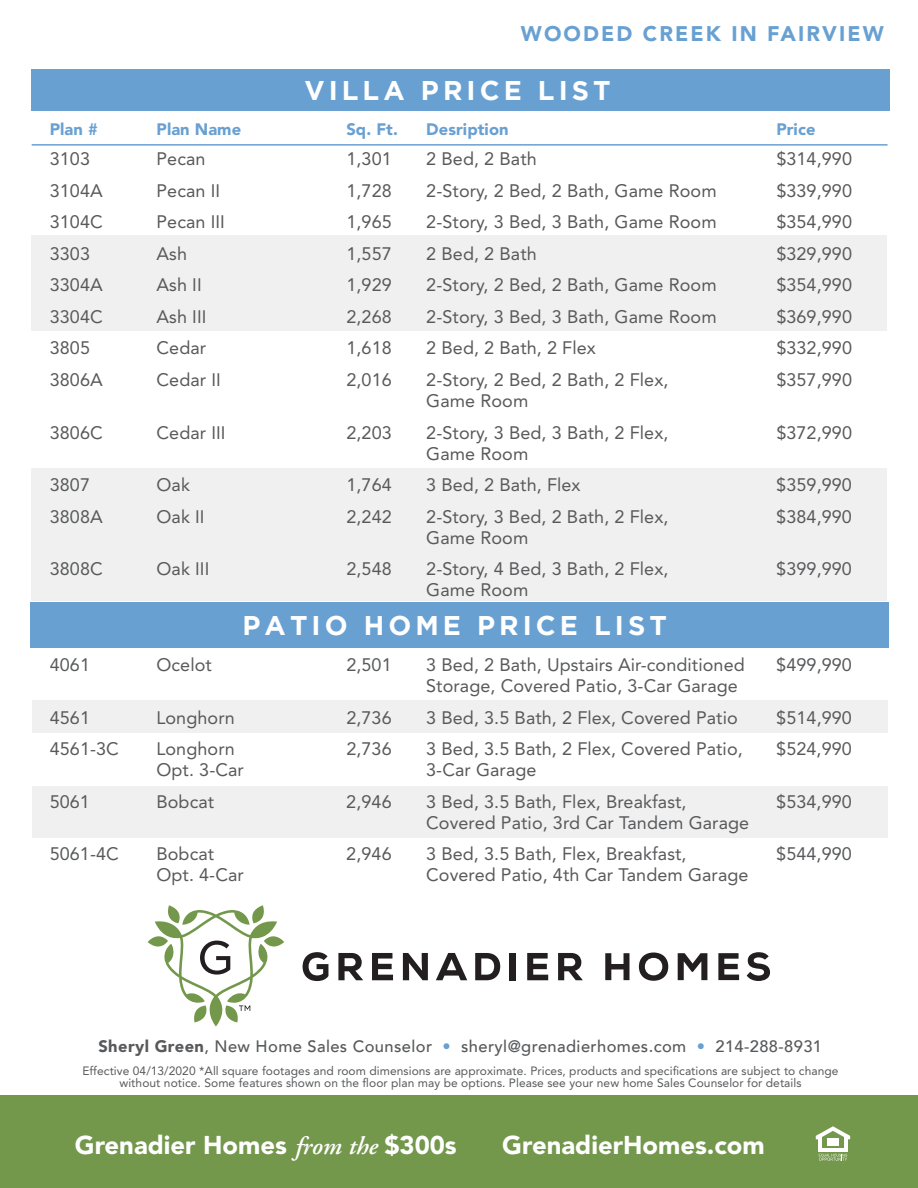
<style>
.page{position:relative;width:918px;height:1188px;background:#fff}
.page>*{position:absolute;margin:0;border:0;box-sizing:border-box;transform-origin:0 0}
.t1{font:700 27px "Gotham";letter-spacing:.15em;color:#fff}
.t2{font:900 25.65px "Avenir LT Std";color:#fff}
.t3{font:900 21px "Avenir LT Std";letter-spacing:.1em;color:#69a0d2}
.t4{font:18px "Avenir LT Std";letter-spacing:.005em;color:#58595b}
.t5{font:500 16.5px "Avenir LT";letter-spacing:.025em;color:#58595b}
.t6{font:900 16.5px "Avenir LT Std";letter-spacing:.005em;color:#69a0d2}
.t7{font:12px/12px "Avenir LT Std";letter-spacing:.005em;color:#58595b;text-align:center}
.s1{font-family:"Avenir LT Std";font-weight:900}
.s2{color:#69a0d2}
.s3{font-family:"Adobe Garamond";font-weight:600;font-style:italic;font-size:25.35px}
</style>
<div class="page">
<div style="left:31px;top:68px;width:858px;height:43px;background:#69a0d2"></div>
<div style="left:0;top:1095px;width:918px;height:93px;background:#73974b"></div>
<hr style="left:844px;top:1135px;width:4px;height:15px;background:#fff">
<hr style="left:818px;top:1148px;width:30px;height:4px;background:#fff">
<hr style="left:818px;top:1135px;width:4px;height:15px;background:#fff">
<hr style="left:827px;top:1142px;width:12px;height:4px;background:#fff">
<svg style="left:816px;top:1126px;width:34px;height:15px"></svg>
<svg style="left:819px;top:1154px;width:28px;height:7px"></svg>
<div style="left:0;top:0;width:918px;height:69px;background:#fff"></div>
<svg style="left:303px;top:952px;width:25px;height:29px"></svg>
<svg style="left:338px;top:953px;width:25px;height:27px"></svg>
<svg style="left:372px;top:953px;width:21px;height:27px"></svg>
<svg style="left:403px;top:953px;width:25px;height:27px"></svg>
<svg style="left:436px;top:953px;width:31px;height:27px"></svg>
<svg style="left:475px;top:953px;width:25px;height:27px"></svg>
<div style="left:510px;top:953px;width:6px;height:27px;background:#231f20"></div>
<svg style="left:527px;top:953px;width:21px;height:27px"></svg>
<svg style="left:558px;top:953px;width:25px;height:27px"></svg>
<svg style="left:148px;top:905px;width:136px;height:122px"></svg>
<svg style="left:605px;top:953px;width:24px;height:27px"></svg>
<svg style="left:639px;top:953px;width:29px;height:28px"></svg>
<svg style="left:678px;top:953px;width:29px;height:27px"></svg>
<svg style="left:718px;top:953px;width:21px;height:27px"></svg>
<svg style="left:747px;top:952px;width:23px;height:29px"></svg>
<hr style="left:32px;top:144px;width:856px;height:2px;background:#69a0d2">
<div style="left:31px;top:236px;width:856px;height:95px;background:#f0f0f0"></div>
<div style="left:31px;top:468px;width:856px;height:133px;background:#f0f0f0"></div>
<div style="left:32px;top:700px;width:856px;height:33px;background:#f0f0f0"></div>
<div style="left:32px;top:786px;width:856px;height:51px;background:#f0f0f0"></div>
<div style="left:30px;top:602px;width:858px;height:46px;background:#69a0d2"></div>
<p class="t3" style="left:521px;top:21px;width:364px">WOODED CREEK IN FAIRVIEW</p>
<h1 class="t1" style="left:304px;top:75px;width:308px">VILLA PRICE LIST</h1>
<p class="t6" style="left:50px;top:120px;width:50px">Plan #</p>
<p class="t6" style="left:157px;top:120px;width:86px">Plan Name</p>
<p class="t6" style="left:346px;top:120px;width:53px">Sq. Ft.</p>
<p class="t6" style="left:426px;top:120px;width:84px">Desription</p>
<p class="t6" style="left:776px;top:120px;width:41px">Price</p>
<p class="t4" style="left:50px;top:149px;width:42px">3103</p>
<p class="t4" style="left:157px;top:149px;width:51px">Pecan</p>
<p class="t4" style="left:346px;top:149px;width:47px">1,301</p>
<p class="t4" style="left:426px;top:149px;width:112px">2 Bed, 2 Bath</p>
<p class="t4" style="left:776px;top:149px;width:77px">$314,990</p>
<p class="t4" style="left:50px;top:180px;width:55px">3104A</p>
<p class="t4" style="left:157px;top:180px;width:65px">Pecan II</p>
<p class="t4" style="left:346px;top:180px;width:47px">1,728</p>
<p class="t4" style="left:426px;top:180px;width:292px">2-Story, 2 Bed, 2 Bath, Game Room</p>
<p class="t4" style="left:776px;top:180px;width:77px">$339,990</p>
<p class="t4" style="left:50px;top:212px;width:55px">3104C</p>
<p class="t4" style="left:157px;top:212px;width:70px">Pecan III</p>
<p class="t4" style="left:346px;top:212px;width:47px">1,965</p>
<p class="t4" style="left:426px;top:212px;width:292px">2-Story, 3 Bed, 3 Bath, Game Room</p>
<p class="t4" style="left:776px;top:212px;width:77px">$354,990</p>
<p class="t4" style="left:50px;top:243px;width:42px">3303</p>
<p class="t4" style="left:157px;top:243px;width:32px">Ash</p>
<p class="t4" style="left:346px;top:243px;width:47px">1,557</p>
<p class="t4" style="left:426px;top:243px;width:112px">2 Bed, 2 Bath</p>
<p class="t4" style="left:776px;top:243px;width:77px">$329,990</p>
<p class="t4" style="left:50px;top:275px;width:55px">3304A</p>
<p class="t4" style="left:157px;top:275px;width:47px">Ash II</p>
<p class="t4" style="left:346px;top:275px;width:47px">1,929</p>
<p class="t4" style="left:426px;top:275px;width:292px">2-Story, 2 Bed, 2 Bath, Game Room</p>
<p class="t4" style="left:776px;top:275px;width:77px">$354,990</p>
<p class="t4" style="left:50px;top:306px;width:55px">3304C</p>
<p class="t4" style="left:157px;top:306px;width:51px">Ash III</p>
<p class="t4" style="left:346px;top:306px;width:47px">2,268</p>
<p class="t4" style="left:426px;top:306px;width:292px">2-Story, 3 Bed, 3 Bath, Game Room</p>
<p class="t4" style="left:776px;top:306px;width:77px">$369,990</p>
<p class="t4" style="left:50px;top:338px;width:42px">3805</p>
<p class="t4" style="left:157px;top:338px;width:51px">Cedar</p>
<p class="t4" style="left:346px;top:338px;width:47px">1,618</p>
<p class="t4" style="left:426px;top:338px;width:171px">2 Bed, 2 Bath, 2 Flex</p>
<p class="t4" style="left:776px;top:338px;width:77px">$332,990</p>
<p class="t4" style="left:50px;top:369px;width:55px">3806A</p>
<p class="t4" style="left:157px;top:369px;width:66px">Cedar II</p>
<p class="t4" style="left:346px;top:369px;width:47px">2,016</p>
<p class="t4" style="left:426px;top:369px;width:244px">2-Story, 2 Bed, 2 Bath, 2 Flex,</p>
<p class="t4" style="left:776px;top:369px;width:77px">$357,990</p>
<p class="t4" style="left:426px;top:390px;width:104px">Game Room</p>
<p class="t4" style="left:50px;top:422px;width:55px">3806C</p>
<p class="t4" style="left:157px;top:422px;width:71px">Cedar III</p>
<p class="t4" style="left:346px;top:422px;width:47px">2,203</p>
<p class="t4" style="left:426px;top:422px;width:244px">2-Story, 3 Bed, 3 Bath, 2 Flex,</p>
<p class="t4" style="left:776px;top:422px;width:77px">$372,990</p>
<p class="t4" style="left:426px;top:443px;width:104px">Game Room</p>
<p class="t4" style="left:50px;top:474px;width:42px">3807</p>
<p class="t4" style="left:156px;top:474px;width:35px">Oak</p>
<p class="t4" style="left:346px;top:474px;width:47px">1,764</p>
<p class="t4" style="left:426px;top:474px;width:156px">3 Bed, 2 Bath, Flex</p>
<p class="t4" style="left:776px;top:474px;width:77px">$359,990</p>
<p class="t4" style="left:50px;top:506px;width:55px">3808A</p>
<p class="t4" style="left:156px;top:506px;width:50px">Oak II</p>
<p class="t4" style="left:346px;top:506px;width:47px">2,242</p>
<p class="t4" style="left:426px;top:506px;width:244px">2-Story, 3 Bed, 2 Bath, 2 Flex,</p>
<p class="t4" style="left:776px;top:506px;width:77px">$384,990</p>
<p class="t4" style="left:426px;top:527px;width:104px">Game Room</p>
<p class="t4" style="left:50px;top:558px;width:55px">3808C</p>
<p class="t4" style="left:156px;top:558px;width:54px">Oak III</p>
<p class="t4" style="left:346px;top:558px;width:47px">2,548</p>
<p class="t4" style="left:426px;top:558px;width:244px">2-Story, 4 Bed, 3 Bath, 2 Flex,</p>
<p class="t4" style="left:776px;top:558px;width:77px">$399,990</p>
<p class="t4" style="left:426px;top:579px;width:104px">Game Room</p>
<h1 class="t1" style="left:243px;top:610px;width:426px">PATIO HOME PRICE LIST</h1>
<p class="t4" style="left:50px;top:654px;width:42px">4061</p>
<p class="t4" style="left:156px;top:654px;width:57px">Ocelot</p>
<p class="t4" style="left:346px;top:654px;width:47px">2,501</p>
<p class="t4" style="left:426px;top:654px;width:320px">3 Bed, 2 Bath, Upstairs Air-conditioned</p>
<p class="t4" style="left:776px;top:654px;width:77px">$499,990</p>
<p class="t4" style="left:426px;top:675px;width:313px">Storage, Covered Patio, 3-Car Garage</p>
<p class="t4" style="left:50px;top:707px;width:42px">4561</p>
<p class="t4" style="left:156px;top:707px;width:80px">Longhorn</p>
<p class="t4" style="left:346px;top:707px;width:47px">2,736</p>
<p class="t4" style="left:426px;top:707px;width:313px">3 Bed, 3.5 Bath, 2 Flex, Covered Patio</p>
<p class="t4" style="left:776px;top:707px;width:77px">$514,990</p>
<p class="t4" style="left:50px;top:738px;width:71px">4561-3C</p>
<p class="t4" style="left:156px;top:738px;width:80px">Longhorn</p>
<p class="t4" style="left:346px;top:738px;width:47px">2,736</p>
<p class="t4" style="left:426px;top:738px;width:318px">3 Bed, 3.5 Bath, 2 Flex, Covered Patio,</p>
<p class="t4" style="left:776px;top:738px;width:77px">$524,990</p>
<p class="t4" style="left:156px;top:759px;width:89px">Opt. 3-Car</p>
<p class="t4" style="left:426px;top:759px;width:112px">3-Car Garage</p>
<p class="t4" style="left:50px;top:791px;width:42px">5061</p>
<p class="t4" style="left:156px;top:791px;width:59px">Bobcat</p>
<p class="t4" style="left:346px;top:791px;width:47px">2,946</p>
<p class="t4" style="left:426px;top:791px;width:262px">3 Bed, 3.5 Bath, Flex, Breakfast,</p>
<p class="t4" style="left:776px;top:791px;width:77px">$534,990</p>
<p class="t4" style="left:426px;top:812px;width:325px">Covered Patio, 3rd Car Tandem Garage</p>
<p class="t4" style="left:50px;top:843px;width:71px">5061-4C</p>
<p class="t4" style="left:156px;top:843px;width:59px">Bobcat</p>
<p class="t4" style="left:346px;top:843px;width:47px">2,946</p>
<p class="t4" style="left:426px;top:843px;width:262px">3 Bed, 3.5 Bath, Flex, Breakfast,</p>
<p class="t4" style="left:776px;top:843px;width:77px">$544,990</p>
<p class="t4" style="left:156px;top:864px;width:89px">Opt. 4-Car</p>
<p class="t4" style="left:426px;top:864px;width:324px">Covered Patio, 4th Car Tandem Garage</p>
<p class="t5" style="left:98px;top:1036px;width:725px"><span class="s1">Sheryl Green</span>, New Home Sales Counselor <span class="s2">•</span> sheryl@grenadierhomes.com <span class="s2">•</span> 214-288-8931</p>
<p class="t7" style="left:82px;top:1065px;width:758px">Effective 04/13/2020 *All square footages and room dimensions are approximate. Prices, products and specifications are subject to change without notice. Some features shown on the floor plan may be options. Please see your new home Sales Counselor for details</p>
<h2 class="t2" style="left:75px;top:1130px;width:384px">Grenadier Homes <span class="s3">from the</span> $300s</h2>
<h2 class="t2" style="left:502px;top:1130px;width:264px">GrenadierHomes.com</h2>
</div>
